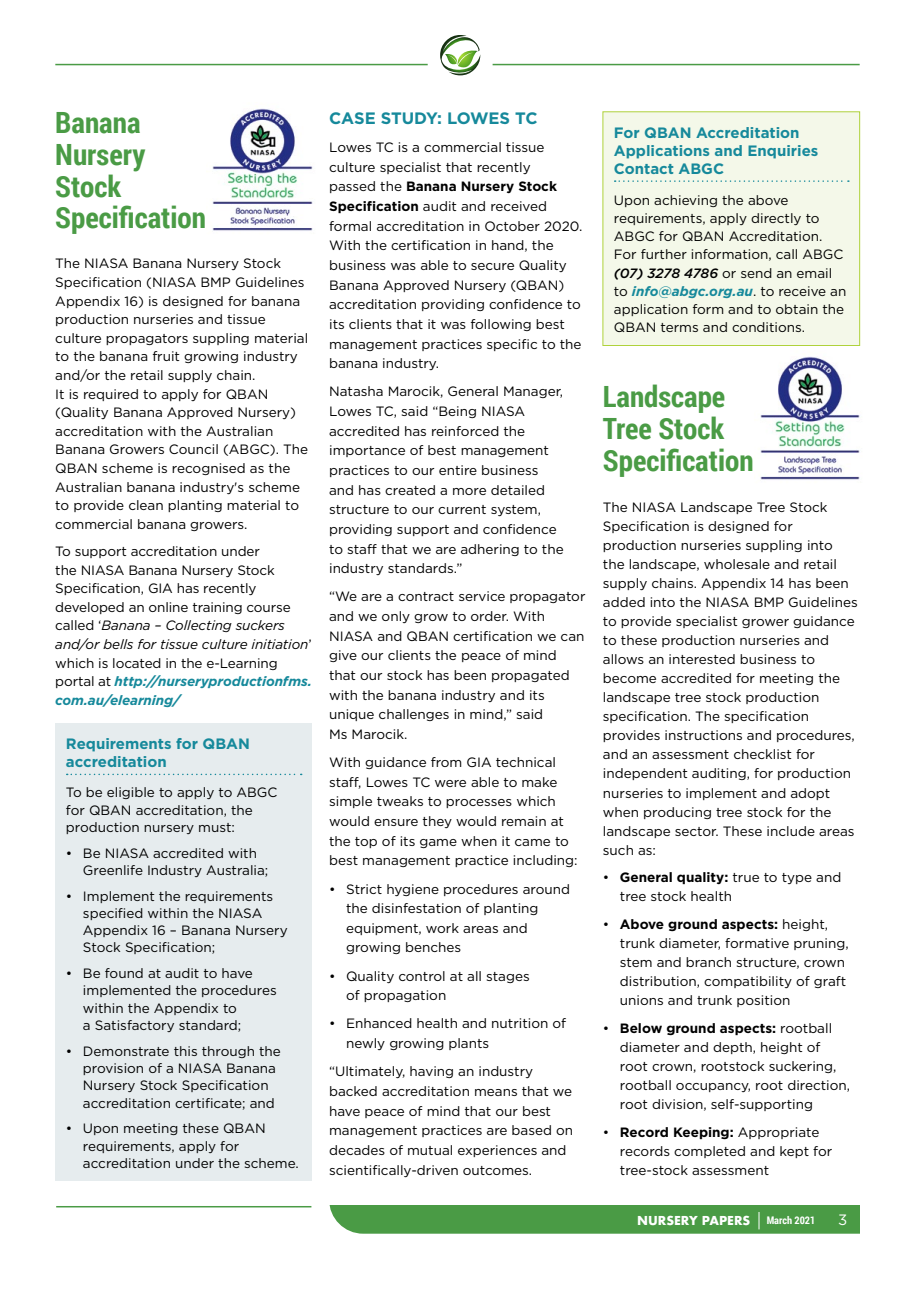
<style>
.page{position:relative;width:915px;height:1289px;background:#fff}
.page>*{position:absolute;margin:0;border:0;box-sizing:border-box;transform-origin:0 0}
.t1{font:700 29.25px/32px "Roboto Condensed";color:#4a9b45}
.t2{font:700 16.5px "Gotham";letter-spacing:-.005em;color:#16899b}
.t3{font:700 15px/18px "Gotham";color:#16899b}
.t4{font:15px "Gotham";color:#fff}
.t5{font:13.5px/19.6px "Gotham";color:#000}
.t6{font:700 12px "Futura";color:#fff}
.t7{font:700 10.5px "Roboto Condensed";color:#fff}
.s1{font-style:italic}
.s2{font-weight:700;font-style:italic;color:#16899b}
.s3{font-weight:700}
.s4{font-weight:500;font-style:italic}
</style>
<div class="page">
<hr style="left:492px;top:64px;width:367px;height:1px;background:#4a9b45">
<hr style="left:55px;top:64px;width:372px;height:1px;background:#4a9b45">
<svg style="left:440px;top:35px;width:40px;height:40px"></svg>
<div style="left:602px;top:112px;width:257px;height:233px;background:#f4f8e9"></div>
<svg style="left:614px;top:180px;width:234px;height:2px"></svg>
<div style="left:602px;top:111px;width:257px;height:235px;border:1px solid #afd23b"></div>
<hr style="left:56px;top:1205px;width:255px;height:2px;background:#4a9b45">
<div style="left:329px;top:1205px;width:530px;height:28px;background:#4a9b45"></div>
<img style="left:212px;top:108px;width:101px;height:123px">
<img style="left:760px;top:356px;width:100px;height:124px">
<div style="left:55px;top:723px;width:257px;height:457px;background:#e6ecee"></div>
<svg style="left:67px;top:773px;width:234px;height:2px"></svg>
<h1 class="t1" style="left:55px;top:105px;width:152px">Banana<br>Nursery<br>Stock<br>Specification</h1>
<p class="t5" style="left:55px;top:254px;width:254px;line-height:18.6px">The NIASA Banana Nursery Stock Specification (NIASA BMP Guidelines Appendix 16) is designed for banana production nurseries and tissue culture propagators suppling material to the banana fruit growing industry and/or the retail supply chain.<br>It is required to apply for QBAN (Quality Banana Approved Nursery) accreditation with the Australian Banana Growers Council (ABGC). The QBAN scheme is recognised as the Australian banana industry's scheme to provide clean planting material to commercial banana growers.</p>
<p class="t5" style="left:55px;top:541px;width:258px;line-height:18.6px">To support accreditation under<br>the NIASA Banana Nursery Stock Specification, GIA has recently developed an online training course called ‘<span class="s1">Banana – Collecting suckers and/or bells for tissue culture initiation</span>’ which is located in the e-Learning portal at <span class="s2">http://nurseryproductionfms. com.au/elearning/</span></p>
<p class="t3" style="left:66px;top:734px;width:185px">Requirements for QBAN accreditation</p>
<p class="t5" style="left:66px;top:783px;width:213px;line-height:17.2px">To be eligible to apply to ABGC for QBAN accreditation, the production nursery must:</p>
<p class="t5" style="left:83px;top:844px;width:187px;line-height:17.2px;text-indent:-17px">• Be NIASA accredited with<br>Greenlife Industry Australia;</p>
<p class="t5" style="left:83px;top:887px;width:206px;line-height:17.2px;text-indent:-17px">• Implement the requirements specified within the NIASA<br>Appendix 16 – Banana Nursery<br>Stock Specification;</p>
<p class="t5" style="left:83px;top:964px;width:195px;line-height:17.2px;text-indent:-17px">• Be found at audit to have implemented the procedures within the Appendix to<br>a Satisfactory standard;</p>
<p class="t5" style="left:83px;top:1042px;width:199px;line-height:17.2px;text-indent:-17px">• Demonstrate this through the provision of a NIASA Banana<br>Nursery Stock Specification accreditation certificate; and</p>
<p class="t5" style="left:83px;top:1119px;width:217px;line-height:17.2px;text-indent:-17px">• Upon meeting these QBAN requirements, apply for accreditation under the scheme.</p>
<p class="t2" style="left:329px;top:108px;width:210px">CASE STUDY: LOWES TC</p>
<p class="t5" style="left:329px;top:137px;width:255px">Lowes TC is a commercial tissue culture specialist that recently<br>passed the <span class="s3">Banana Nursery Stock Specification</span> audit and received formal accreditation in October 2020.<br>With the certification in hand, the business was able to secure Quality Banana Approved Nursery (QBAN) accreditation providing confidence to its clients that it was following best management practices specific to the banana industry.</p>
<p class="t5" style="left:329px;top:381px;width:236px">Natasha Marocik, General Manager,<br>Lowes TC, said “Being NIASA accredited has reinforced the importance of best management practices to our entire business and has created a more detailed structure to our current system, providing support and confidence to staff that we are adhering to the industry standards.”</p>
<p class="t5" style="left:329px;top:586px;width:258px">“We are a contract service propagator and we only grow to order. With<br>NIASA and QBAN certification we can give our clients the peace of mind that our stock has been propagated with the banana industry and its unique challenges in mind,” said<br>Ms Marocik.</p>
<p class="t5" style="left:329px;top:752px;width:250px">With guidance from GIA technical staff, Lowes TC were able to make simple tweaks to processes which would ensure they would remain at the top of its game when it came to best management practice including:</p>
<p class="t5" style="left:346px;top:878px;width:225px;text-indent:-17px">• Strict hygiene procedures around the disinfestation of planting equipment, work areas and growing benches</p>
<p class="t5" style="left:346px;top:965px;width:185px;text-indent:-17px">• Quality control at all stages of propagation</p>
<p class="t5" style="left:346px;top:1013px;width:221px;text-indent:-17px">• Enhanced health and nutrition of newly growing plants</p>
<p class="t5" style="left:329px;top:1061px;width:245px">“Ultimately, having an industry backed accreditation means that we have peace of mind that our best management practices are based on decades of mutual experiences and scientifically-driven outcomes.</p>
<p class="t3" style="left:613px;top:123px;width:206px">For QBAN Accreditation<br>Applications and Enquiries<br>Contact ABGC</p>
<p class="t5" style="left:613px;top:191px;width:234px;line-height:18.1px">Upon achieving the above requirements, apply directly to<br>ABGC for QBAN Accreditation.<br>For further information, call ABGC <span class="s4">(07) 3278 4786</span> or send an email to <span class="s2">info@abgc.org.au</span>. to receive an application form and to obtain the<br>QBAN terms and conditions.</p>
<h1 class="t1" style="left:602px;top:379px;width:152px">Landscape<br>Tree Stock<br>Specification</h1>
<p class="t5" style="left:602px;top:497px;width:256px;line-height:19px">The NIASA Landscape Tree Stock Specification is designed for production nurseries suppling into the landscape, wholesale and retail supply chains. Appendix 14 has been added into the NIASA BMP Guidelines to provide specialist grower guidance to these production nurseries and allows an interested business to become accredited for meeting the landscape tree stock production specification. The specification provides instructions and procedures, and an assessment checklist for independent auditing, for production nurseries to implement and adopt when producing tree stock for the landscape sector. These include areas such as:</p>
<p class="t5" style="left:619px;top:867px;width:223px;line-height:19px;text-indent:-17px">• <span class="s3">General quality:</span> true to type and tree stock health</p>
<p class="t5" style="left:619px;top:914px;width:230px;line-height:19px;text-indent:-17px">• <span class="s3">Above ground aspects:</span> height, trunk diameter, formative pruning, stem and branch structure, crown distribution, compatibility of graft unions and trunk position</p>
<p class="t5" style="left:619px;top:1018px;width:232px;line-height:19px;text-indent:-17px">• <span class="s3">Below ground aspects:</span> rootball diameter and depth, height of root crown, rootstock suckering, rootball occupancy, root direction, root division, self-supporting</p>
<p class="t5" style="left:619px;top:1121px;width:214px;line-height:19px;text-indent:-17px">• <span class="s3">Record Keeping:</span> Appropriate records completed and kept for tree-stock assessment</p>
<p class="t6" style="left:637px;top:1211px;width:115px">NURSERY PAPERS</p>
<p class="t7" style="left:766px;top:1212px;width:50px">March 2021</p>
<p class="t4" style="left:837px;top:1211px;width:11px">3</p>
</div>
